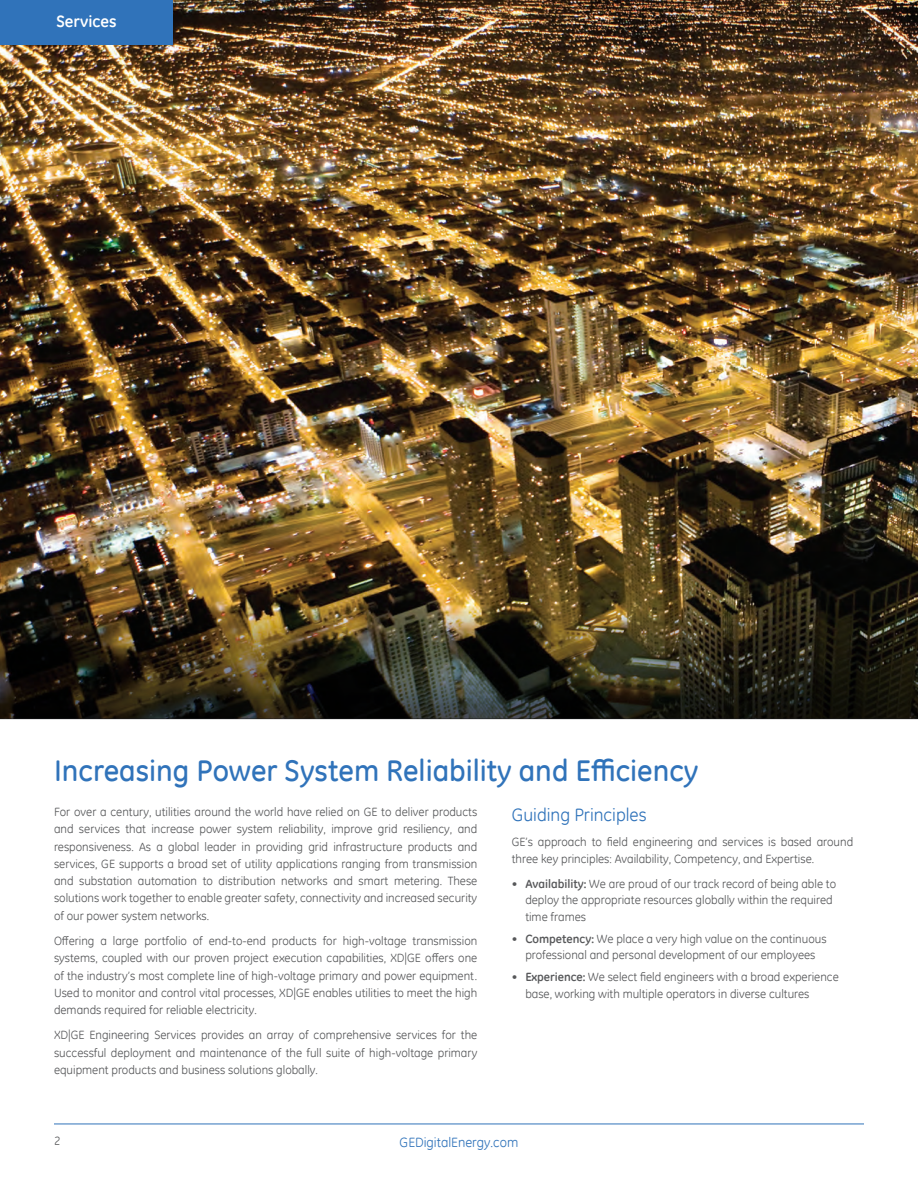
<style>
.page{position:relative;width:918px;height:1188px;background:#fff}
.page>*{position:absolute;margin:0;border:0;box-sizing:border-box;transform-origin:0 0}
.XD_Section_Head{font:500 30px "GE Inspira";color:#3073ba}
.XD_Copy{font:18px "GE Inspira";color:#3073ba}
.t1{font:700 16.5px "GE Inspira";color:#fff}
.t2{font:13.5px "GE Inspira";color:#3073ba}
.XD_Copy-2{font:12px/17.2px "GE Inspira";color:#57585a;text-align:justify}
.s1{font-weight:700}
</style>
<div class="page">
<hr style="left:54px;top:1124px;width:810px;height:1px;background:#3073ba">
<img style="left:0;top:0;width:918px;height:603px">
<img style="left:0;top:603px;width:918px;height:116px">
<div style="left:0;top:0;width:173px;height:45px;background:#3073ba"></div>
<h3 class="t1" style="left:57px;top:11px;width:62px">Services</h3>
<p class="XD_Section_Head" style="left:54px;top:753px;width:646px">Increasing Power System Reliability and Efficiency</p>
<p class="XD_Copy-2" style="left:54px;top:803px;width:425px">For over a century, utilities around the world have relied on GE to deliver products and services that increase power system reliability, improve grid resiliency, and responsiveness. As a global leader in providing grid infrastructure products and services, GE supports a broad set of utility applications ranging from transmission and substation automation to distribution networks and smart metering. These solutions work together to enable greater safety, connectivity and increased security of our power system networks.</p>
<p class="XD_Copy-2" style="left:54px;top:932px;width:425px">Offering a large portfolio of end-to-end products for high-voltage transmission systems, coupled with our proven project execution capabilities, XD|GE offers one of the industry’s most complete line of high-voltage primary and power equipment.<br>Used to monitor and control vital processes, XD|GE enables utilities to meet the high demands required for reliable electricity.</p>
<p class="XD_Copy-2" style="left:54px;top:1026px;width:425px">XD|GE Engineering Services provides an array of comprehensive services for the successful deployment and maintenance of the full suite of high-voltage primary equipment products and business solutions globally.</p>
<p class="XD_Copy" style="left:512px;top:803px;width:136px">Guiding Principles</p>
<p class="XD_Copy-2" style="left:512px;top:833px;width:343px">GE’s approach to field engineering and services is based around three key principles: Availability, Competency, and Expertise.</p>
<p class="XD_Copy-2" style="left:525px;top:875px;width:312px;line-height:16.5px;text-align:left;text-indent:-14px"><span class="s1">• Availability:</span> We are proud of our track record of being able to deploy the appropriate resources globally within the required time frames</p>
<p class="XD_Copy-2" style="left:512px;top:930px;width:316px;line-height:16.5px;text-align:center"><span class="s1">• Competency:</span> We place a very high value on the continuous professional and personal development of our employees</p>
<p class="XD_Copy-2" style="left:525px;top:969px;width:315px;line-height:16.5px;text-indent:-14px"><span class="s1">• Experience:</span> We select field engineers with a broad experience base, working with multiple operators in diverse cultures</p>
<p class="XD_Copy-2" style="left:54px;top:1132px;width:8px">2</p>
<p class="t2" style="left:400px;top:1134px;width:120px">GEDigitalEnergy.com</p>
</div>
